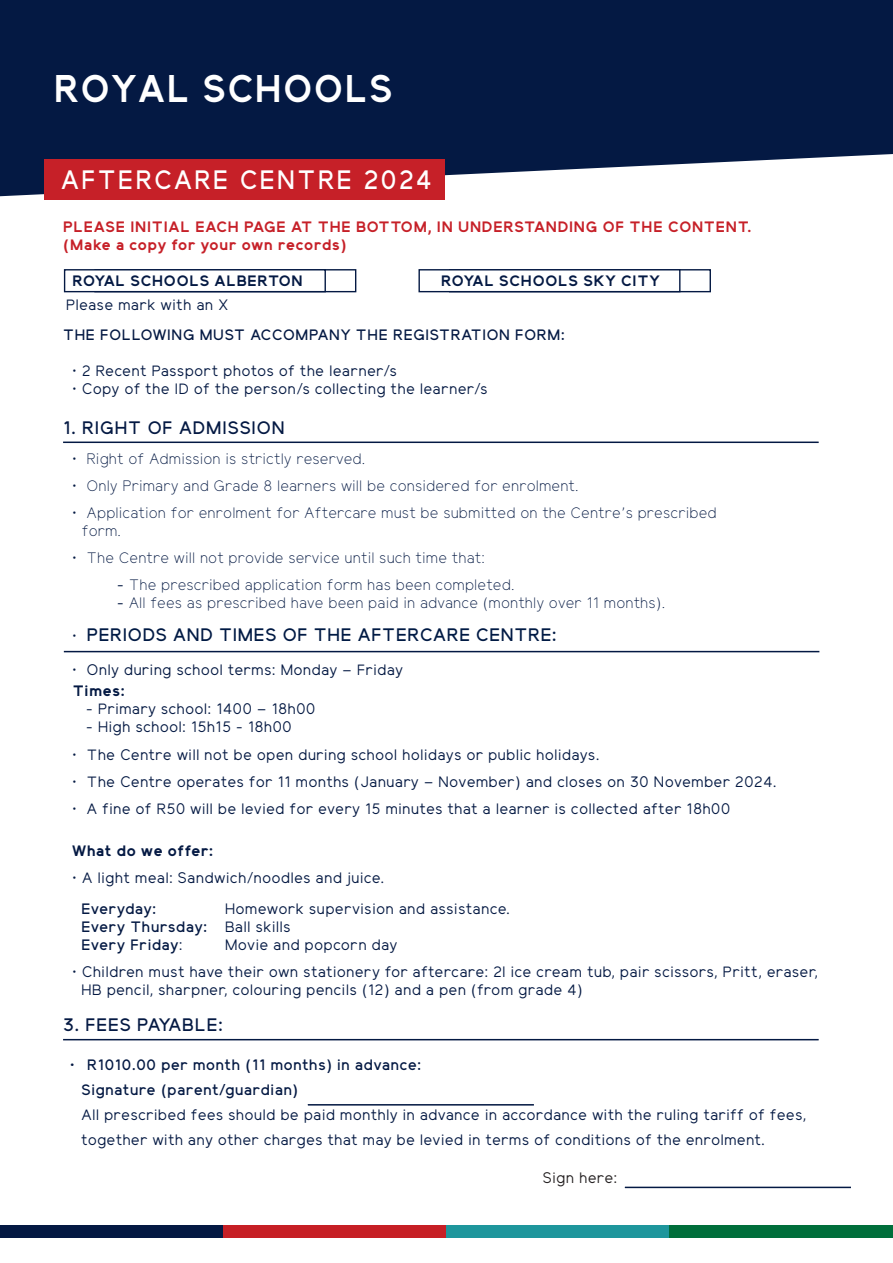
<style>
.page{position:relative;width:893px;height:1263px;background:#fff}
.page>*{position:absolute;margin:0;border:0;box-sizing:border-box;transform-origin:0 0}
.t1{font:700 38.4px "Elliot Sans";letter-spacing:.05em;color:#fff;scale:.94 1}
.t2{font:500 26.55px "Elliot Sans";letter-spacing:.1em;color:#fff;scale:.94 1}
.t3{font:500 18px "Elliot Sans";letter-spacing:.04em;color:#001a44}
.t4{font:500 18px "Elliot Sans";letter-spacing:.05em;color:#041943}
.t5{font:15px/18px "Elliot Sans";letter-spacing:.05em;color:#041943}
.t6{font:300 15px/18px "Elliot Sans";letter-spacing:.05em;color:#041943}
.t7{font:500 15px/25px "Elliot Sans";letter-spacing:.05em;color:#041943}
.t8{font:700 15px/18px "Elliot Sans";letter-spacing:.05em;color:#c62028}
.t9{font:700 15px "Elliot Sans";letter-spacing:.05em;color:#041943}
.t10{font:15px "Elliot Sans";letter-spacing:.05em;color:#231f20}
.s1{font-weight:400}
.s2{font-weight:400;font-size:15px;color:#041943}
.s3{font-style:inherit}
.s4{font-weight:500}
</style>
<div class="page">
<hr style="left:625px;top:1187px;width:226px;height:1px;background:#041943">
<hr style="left:308px;top:1104px;width:226px;height:2px;background:#041943">
<div style="left:0;top:1225px;width:223px;height:13px;background:#041943"></div>
<div style="left:223px;top:1225px;width:223px;height:13px;background:#c61f25"></div>
<div style="left:446px;top:1225px;width:224px;height:13px;background:#1e969c"></div>
<div style="left:670px;top:1225px;width:223px;height:13px;background:#006e3b"></div>
<div style="left:94px;top:269px;width:262px;height:23px;border:1px solid #041943"></div>
<div style="left:64px;top:269px;width:262px;height:23px;background:#fff;border:1px solid #041943"></div>
<div style="left:449px;top:269px;width:262px;height:23px;border:1px solid #041943"></div>
<div style="left:418px;top:269px;width:262px;height:23px;background:#fff;border:1px solid #041943"></div>
<svg style="left:0;top:0;width:893px;height:196px;background:#1a2d53"></svg>
<div style="left:44px;top:159px;width:400px;height:40px;background:#c62028"></div>
<hr style="left:63px;top:442px;width:756px;height:1px;background:#041943">
<hr style="left:63px;top:1039px;width:756px;height:1px;background:#041943">
<hr style="left:64px;top:651px;width:755px;height:1px;background:#041943">
<h1 class="t1" style="left:54px;top:72px;width:361px">ROYAL SCHOOLS</h1>
<h2 class="t2" style="left:61px;top:168px;width:395px">AFTERCARE CENTRE 2024</h2>
<p class="t8" style="left:63px;top:220px;width:690px">PLEASE INITIAL EACH PAGE AT THE BOTTOM, IN UNDERSTANDING OF THE CONTENT. (Make a copy for your own records)</p>
<p class="t9" style="left:72px;top:275px;width:232px">ROYAL SCHOOLS ALBERTON</p>
<p class="t9" style="left:441px;top:275px;width:220px">ROYAL SCHOOLS SKY CITY</p>
<p class="t5" style="left:66px;top:297px;width:164px">Please mark with an X</p>
<p class="t7" style="left:63px;top:324px;width:503px">THE FOLLOWING MUST ACCOMPANY THE REGISTRATION FORM:</p>
<p class="t5" style="left:72px;top:364px;width:326px">• 2 Recent Passport photos of the learner/s</p>
<p class="t5" style="left:72px;top:382px;width:417px">• Copy of the ID of the person/s collecting the learner/s</p>
<p class="t4" style="left:63px;top:420px;width:223px">1. RIGHT OF ADMISSION</p>
<p class="t6" style="left:72px;top:451px;width:294px"><span class="s1">•</span> Right of Admission is strictly reserved.</p>
<p class="t6" style="left:72px;top:478px;width:508px"><span class="s1">•</span> Only Primary and Grade 8 learners will be considered for enrolment.</p>
<p class="t6" style="left:82px;top:505px;width:636px;text-indent:-10px"><span class="s1">•</span> Application for enrolment for Aftercare must be submitted on the Centre’s prescribed form.</p>
<p class="t6" style="left:72px;top:550px;width:414px"><span class="s1">•</span> The Centre will not provide service until such time that:</p>
<p class="t6" style="left:117px;top:577px;width:398px"><span class="s1">-</span> The prescribed application form has been completed.</p>
<p class="t6" style="left:117px;top:595px;width:549px"><span class="s1">-</span> All fees as prescribed have been paid in advance (monthly over 11 months).</p>
<p class="t3" style="left:72px;top:627px;width:486px"><span class="s2">•</span> PERIODS AND TIMES OF THE AFTERCARE CENTRE:</p>
<p class="t5" style="left:72px;top:663px;width:332px">• Only during school terms: Monday – Friday</p>
<p class="t9" style="left:73px;top:684px;width:54px">Times:</p>
<p class="t5" style="left:86px;top:702px;width:231px">- Primary school: 1400 – 18h00</p>
<p class="t5" style="left:86px;top:720px;width:207px">- High school: 15h15 - 18h00</p>
<p class="t5" style="left:72px;top:747px;width:528px">• The Centre will not be open during school holidays or public holidays.</p>
<p class="t5" style="left:72px;top:774px;width:705px">• The Centre operates for 11 months (January – November) and closes on 30 November 202<span class="s3">4.</span></p>
<p class="t5" style="left:72px;top:801px;width:659px">• A fine of R50 will be levied for every 15 minutes that a learner is collected after 18h00</p>
<p class="t9" style="left:72px;top:844px;width:143px">What do we offer:</p>
<p class="t5" style="left:72px;top:871px;width:313px">• A light meal: Sandwich/noodles and juice.</p>
<p class="t7" style="left:81px;top:899px;width:76px">Everyday:</p>
<p class="t5" style="left:81px;top:902px;width:430px;text-indent:144px">Homework supervision and assistance.<br><span class="s4">Every Thursday:</span> Ball skills<br><span class="s4">Every Friday</span>:</p>
<p class="t5" style="left:225px;top:938px;width:174px">Movie and popcorn day</p>
<p class="t5" style="left:81px;top:965px;width:738px;text-indent:-9px">• Children must have their own stationery for aftercare: 2l ice cream tub, pair scissors, Pritt, eraser,<br>HB pencil, sharpner, colouring pencils (12) and a pen (from grade 4)</p>
<p class="t4" style="left:63px;top:1017px;width:161px">3. FEES PAYABLE:</p>
<p class="t7" style="left:81px;top:1054px;width:341px;text-indent:-12px">• R1010.00 per month (11 months) in advance:<br>Signature (parent/guardian)</p>
<p class="t5" style="left:81px;top:1104px;width:726px;line-height:25px">All prescribed fees should be paid monthly in advance in accordance with the ruling tariff of fees, together with any other charges that may be levied in terms of conditions of the enrolment.</p>
<p class="t10" style="left:543px;top:1171px;width:76px">Sign here:</p>
</div>
